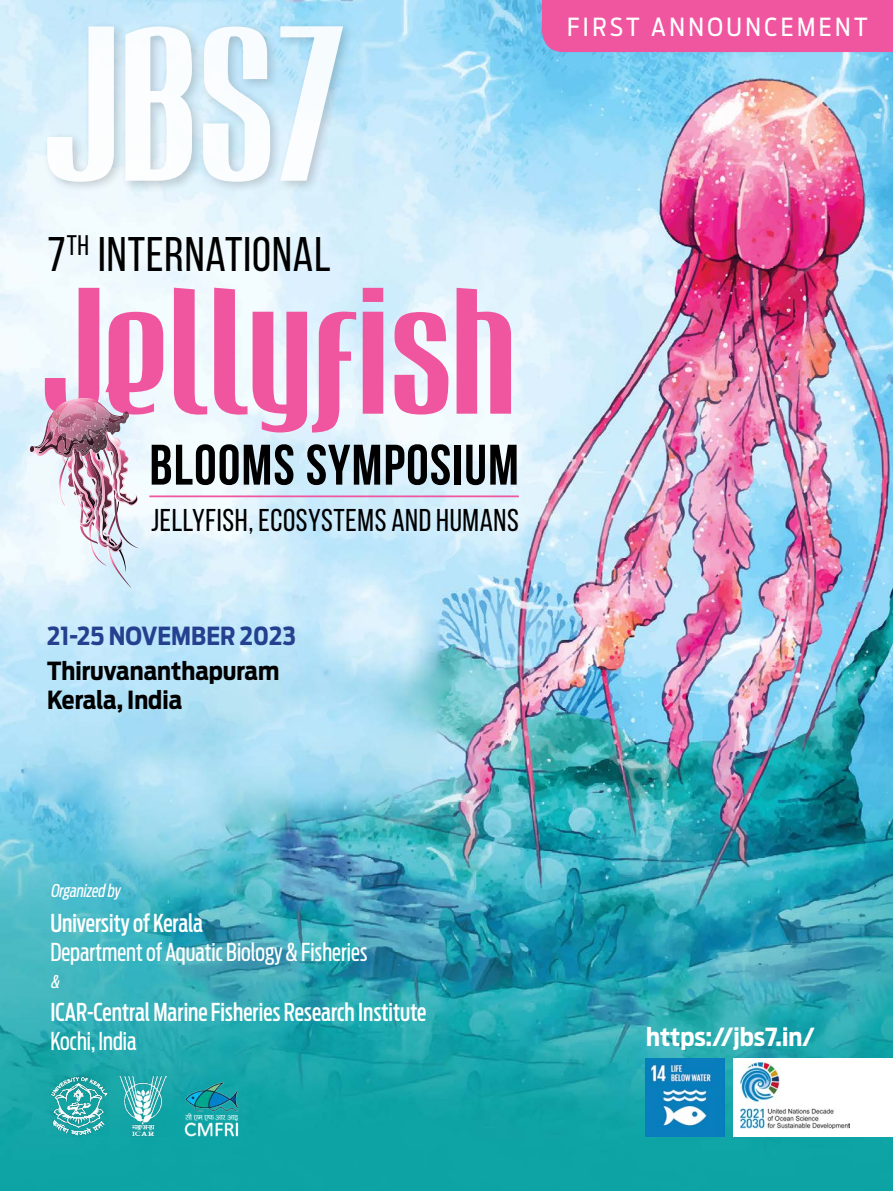
<style>
.page{position:relative;width:893px;height:1191px;background:#fff}
.page>*{position:absolute;margin:0;border:0;box-sizing:border-box;transform-origin:0 0}
.t1{font:196px "Mabella";color:#fff}
.t2{font:159.78px "Mabella";color:#f0569f}
.t3{font:700 56.88px "Bebas Neue";letter-spacing:.02em;color:#000}
.t4{font:48.48px "Bebas Neue";letter-spacing:.02em;color:#000}
.t5{font:31.5px "Bebas Neue";letter-spacing:.02em;color:#000}
.t6{font:700 24.85px/29.8px "Antenna Cond";color:#000}
.t7{font:700 24.85px "Antenna Cond";color:#25408f}
.t8{font:24.85px "Antenna Cond";letter-spacing:.14em;color:#fff}
.t9{font:700 24.85px "Antenna Cond";color:#fff}
.t10{font:500 24.5px "Antenna Extra Cond";color:#fff}
.t11{font:24.5px "Antenna Extra Cond";color:#fff}
.t12{font:italic 17.5px "Antenna Extra Cond";color:#fff}
</style>
<div class="page">
<img style="left:0;top:0;width:893px;height:1191px">
<div style="left:542px;top:0;width:351px;height:52px;background:#f0569f"></div>
<div style="left:41px;top:20px;width:315px;height:174px;background:#000;opacity:.2"></div>
<div style="left:733px;top:1058px;width:160px;height:78px;background:#fff"></div>
<img style="left:740px;top:1063px;width:109px;height:65px">
<img style="left:646px;top:1058px;width:78px;height:78px">
<svg style="left:30px;top:398px;width:108px;height:190px"></svg>
<hr style="left:149px;top:495px;width:370px;height:2px;background:#f0569f">
<img style="left:50px;top:1076px;width:58px;height:60px">
<img style="left:179px;top:1076px;width:65px;height:66px">
<img style="left:120px;top:1076px;width:47px;height:60px">
<h1 class="t1" style="left:47px;top:-10px;width:301px">JBS7</h1>
<h3 class="t4" style="left:47px;top:228px;width:285px">7<sup>TH</sup> INTERNATIONAL</h3>
<h2 class="t2" style="left:45px;top:258px;width:477px">Jellyfish</h2>
<h3 class="t3" style="left:149px;top:434px;width:371px">BLOOMS SYMPOSIUM</h3>
<p class="t5" style="left:151px;top:503px;width:369px">JELLYFISH, ECOSYSTEMS AND HUMANS</p>
<p class="t7" style="left:47px;top:619px;width:250px">21-25 NOVEMBER 2023</p>
<p class="t6" style="left:47px;top:655px;width:234px">Thiruvananthapuram<br>Kerala, India</p>
<p class="t8" style="left:567px;top:11px;width:302px">FIRST ANNOUNCEMENT</p>
<p class="t12" style="left:50px;top:880px;width:75px">Organizedby</p>
<p class="t10" style="left:50px;top:907px;width:154px">University of Kerala</p>
<p class="t11" style="left:50px;top:937px;width:319px">Department of Aquatic Biology &amp; Fisheries</p>
<p class="t10" style="left:50px;top:996px;width:378px">ICAR-Central Marine Fisheries Research Institute</p>
<p class="t11" style="left:50px;top:1026px;width:88px">Kochi, India</p>
<p class="t12" style="left:50px;top:971px;width:14px">&amp;</p>
<p class="t9" style="left:646px;top:1020px;width:170px">https://jbs7.in/</p>
</div>
